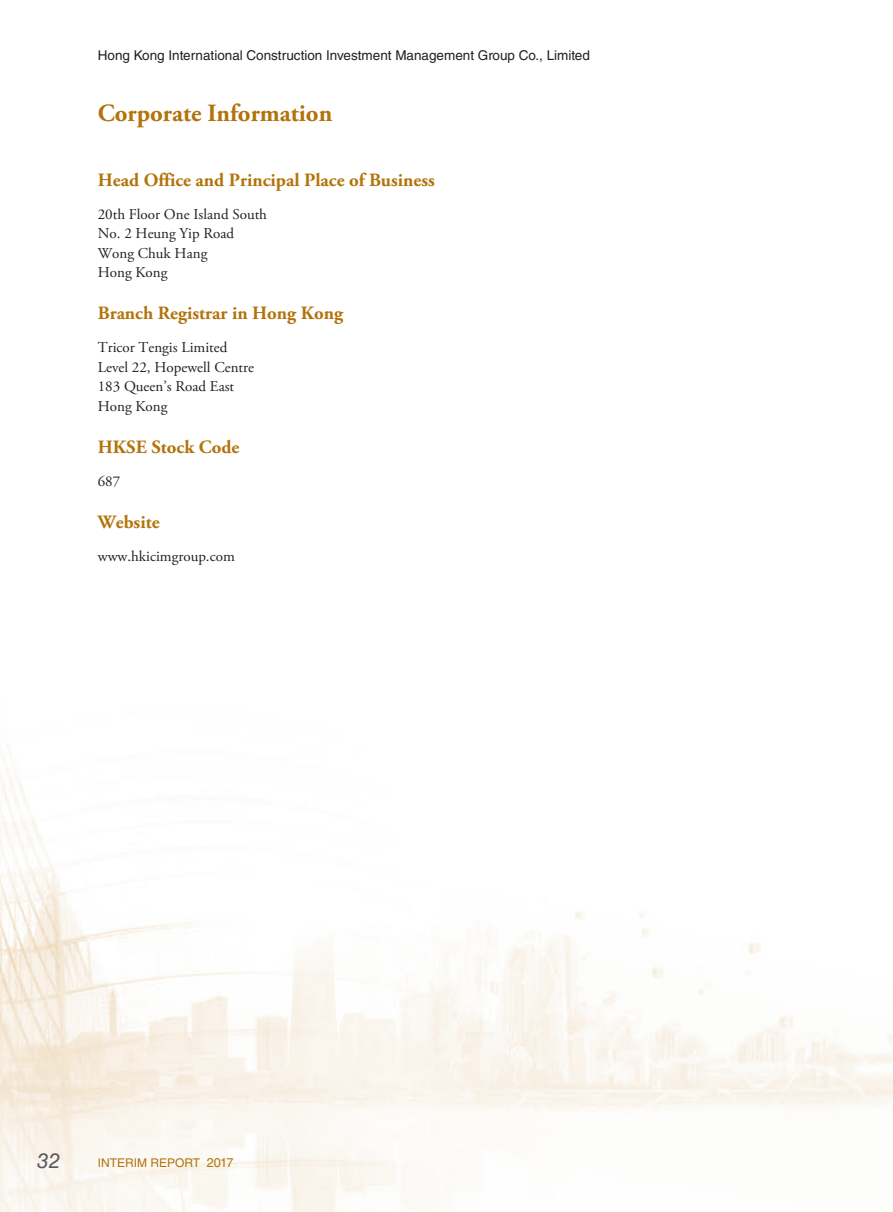
<style>
.page{position:relative;width:893px;height:1212px;background:#fff}
.page>*{position:absolute;margin:0;border:0;box-sizing:border-box;transform-origin:0 0}
.t1{font:700 24.75px "Adobe Garamond Pro";color:#b2730b}
.t2{font:italic 21px "Helvetica LT Std";color:#57585a}
._3__標題{font:700 18.75px "Adobe Garamond Pro";color:#b2730b}
._1__內文{font:15px "Adobe Garamond Pro";color:#231f20}
.t3{font:13.5px "Helvetica LT Std";color:#231f20}
.t4{font:12px "Helvetica LT Std";color:#b2730b}
.s1{font-size:12.75px}
</style>
<div class="page">
<img style="left:0;top:744px;width:892px;height:468px">
<p class="t3" style="left:98px;top:48px;width:494px">Hong Kong International Construction Investment Management Group Co., Limited</p>
<h1 class="t1" style="left:98px;top:99px;width:236px">Corporate Information</h1>
<p class="_3__標題" style="left:98px;top:169px;width:339px">Head Office and Principal Place of Business</p>
<p class="_1__內文" style="left:98px;top:205px;width:171px">20th Floor One Island South</p>
<p class="_1__內文" style="left:98px;top:224px;width:138px">No. 2 Heung Yip Road</p>
<p class="_1__內文" style="left:98px;top:244px;width:111px">Wong Chuk Hang</p>
<p class="_1__內文" style="left:98px;top:263px;width:71px">Hong Kong</p>
<p class="_3__標題" style="left:98px;top:302px;width:247px">Branch Registrar in Hong Kong</p>
<p class="_1__內文" style="left:98px;top:338px;width:131px">Tricor Tengis Limited</p>
<p class="_1__內文" style="left:98px;top:358px;width:158px">Level 22, Hopewell Centre</p>
<p class="_1__內文" style="left:98px;top:377px;width:138px">183 Queen’s Road East</p>
<p class="_1__內文" style="left:98px;top:397px;width:71px">Hong Kong</p>
<p class="_3__標題" style="left:98px;top:436px;width:143px">HKSE Stock Code</p>
<p class="_1__內文" style="left:98px;top:472px;width:24px">687</p>
<p class="_3__標題" style="left:98px;top:511px;width:63px">Website</p>
<p class="_1__內文" style="left:98px;top:547px;width:139px">www.hkicimgroup.com</p>
<p class="t2" style="left:37px;top:1148px;width:25px">32</p>
<p class="t4" style="left:98px;top:1156px;width:137px">INTERIM REPORT <span class="s1">2017</span></p>
</div>
